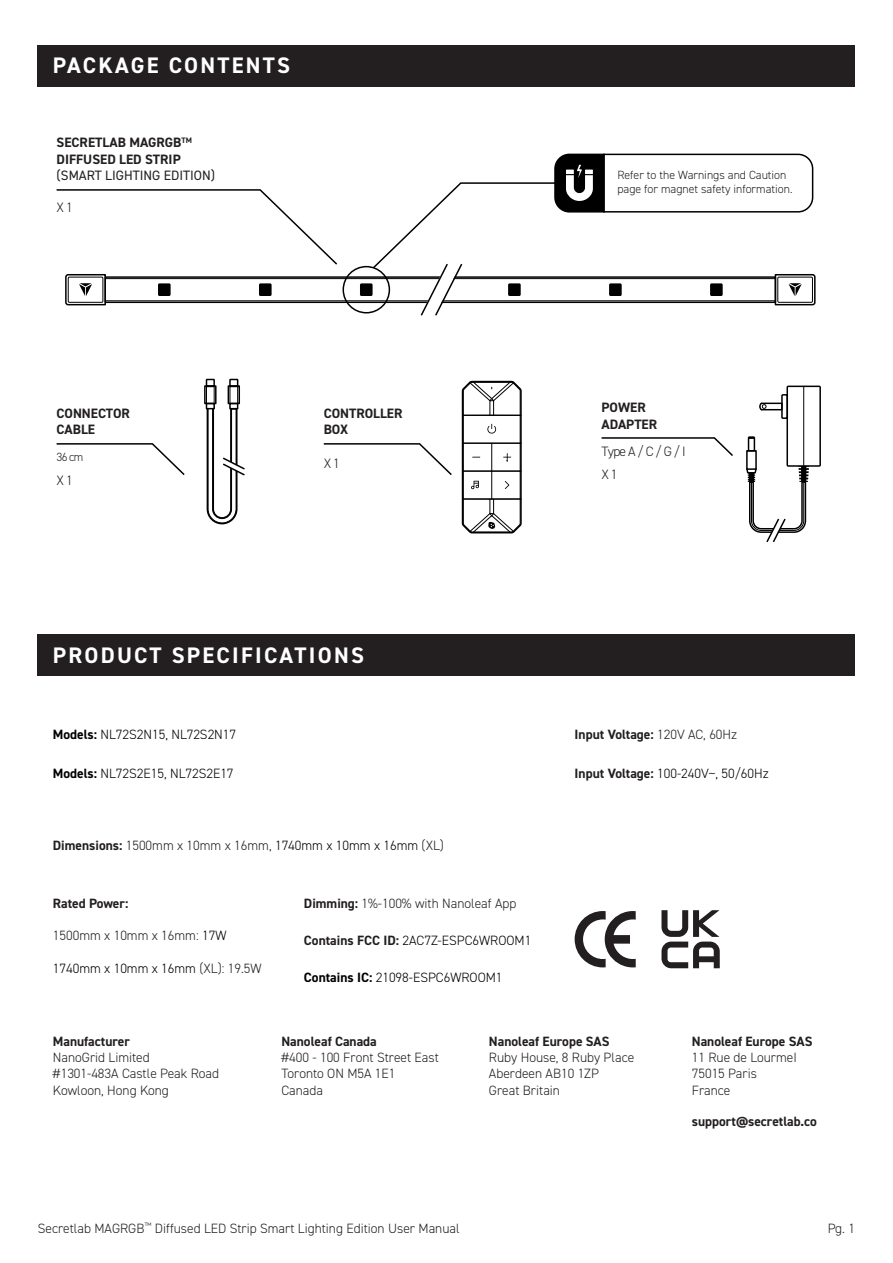
<style>
.page{position:relative;width:893px;height:1263px;background:#fff}
.page>*{position:absolute;margin:0;border:0;box-sizing:border-box;transform-origin:0 0}
.t1{font:700 22.5px "DIN2014";letter-spacing:.1em;color:#fff}
.t2{font:700 13.65px/16.4px "DIN2014";color:#231f20}
.t3{font:13.65px "DIN2014";color:#231f20}
.t4{font:300 13.65px "DIN2014";color:#231f20}
.t5{font:300 13.5px/16.2px "DIN2014";color:#231f20}
.t6{font:300 13.5px "DIN2014";color:#000}
.t7{font:700 13.5px "DIN2014";color:#231f20}
.t8{font:300 11.85px/14.2px "DIN2014";color:#231f20}
.s1{font-weight:700}
.s2{font-weight:300}
.s3{color:#000}
.s4{color:#231f20}
.s5{font-weight:700;color:#231f20}
</style>
<div class="page">
<div style="left:38px;top:45px;width:817px;height:41px;background:#231f20"></div>
<svg style="left:56px;top:443px;width:129px;height:32px"></svg>
<svg style="left:323px;top:443px;width:129px;height:32px"></svg>
<svg style="left:601px;top:437px;width:132px;height:19px"></svg>
<svg style="left:56px;top:153px;width:760px;height:163px"></svg>
<svg style="left:746px;top:385px;width:75px;height:158px"></svg>
<div style="left:38px;top:635px;width:817px;height:41px;background:#231f20"></div>
<svg style="left:575px;top:911px;width:61px;height:56px"></svg>
<svg style="left:661px;top:910px;width:59px;height:58px"></svg>
<div style="left:204px;top:385px;width:13px;height:19px;border:2px solid #000"></div>
<svg style="left:205px;top:378px;width:40px;height:147px"></svg>
<svg style="left:461px;top:380px;width:61px;height:154px"></svg>
<h1 class="t1" style="left:53px;top:50px;width:239px">PACKAGE CONTENTS</h1>
<p class="t2" style="left:57px;top:134px;width:137px">SECRETLAB MAGRGB<sup>TM<br></sup>DIFFUSED LED STRIP</p>
<p class="t3" style="left:57px;top:167px;width:160px">(SMART LIGHTING EDITION)</p>
<p class="t4" style="left:57px;top:199px;width:18px">X 1</p>
<p class="t2" style="left:57px;top:405px;width:75px">CONNECTOR<br>CABLE</p>
<p class="t8" style="left:57px;top:450px;width:28px">36 cm</p>
<p class="t4" style="left:57px;top:472px;width:18px">X 1</p>
<p class="t2" style="left:324px;top:405px;width:80px">CONTROLLER<br>BOX</p>
<p class="t4" style="left:324px;top:455px;width:18px">X 1</p>
<h1 class="t1" style="left:53px;top:640px;width:313px">PRODUCT SPECIFICATIONS</h1>
<p class="t8" style="left:617px;top:168px;width:177px">Refer to the Warnings and Caution page for magnet safety information.</p>
<p class="t2" style="left:602px;top:399px;width:57px">POWER<br>ADAPTER</p>
<p class="t4" style="left:602px;top:442px;width:86px">Type A / C / G / I</p>
<p class="t4" style="left:602px;top:466px;width:18px">X 1</p>
<p class="t6" style="left:53px;top:726px;width:185px"><span class="s1">Models:</span> NL72S2N15, NL72S2N17</p>
<p class="t7" style="left:575px;top:725px;width:164px">Input Voltage: <span class="s2">120V AC, 60Hz</span></p>
<p class="t6" style="left:53px;top:765px;width:182px"><span class="s1">Models:</span> NL72S2E15, NL72S2E17</p>
<p class="t5" style="left:53px;top:837px;width:393px"><span class="s1">Dimensions:</span> 1500mm x 10mm x 16mm, <span class="s3">1740mm x 10mm x 16mm</span> (XL)</p>
<p class="t7" style="left:53px;top:894px;width:77px">Rated Power:</p>
<p class="t5" style="left:53px;top:927px;width:175px">1500mm x 10mm x 16mm: <span class="s3">17W</span></p>
<p class="t6" style="left:53px;top:960px;width:210px">1740mm x 10mm x 16mm <span class="s4">(XL): 19.5W</span></p>
<p class="t5" style="left:304px;top:895px;width:214px"><span class="s1">Dimming:</span> 1%-100% with Nanoleaf App</p>
<p class="t6" style="left:304px;top:932px;width:229px"><span class="s5">Contains FCC ID:</span> 2AC7Z-ESPC6WROOM1</p>
<p class="t6" style="left:304px;top:969px;width:200px"><span class="s1">Contains IC:</span> 21098-ESPC6WROOM1</p>
<p class="t6" style="left:575px;top:765px;width:196px"><span class="s5">Input Voltage:</span> 100-240V~, 50/60Hz</p>
<p class="t7" style="left:53px;top:1032px;width:79px">Manufacturer</p>
<p class="t5" style="left:53px;top:1049px;width:168px">NanoGrid Limited<br>#1301-483A Castle Peak Road<br>Kowloon, Hong Kong</p>
<p class="t7" style="left:281px;top:1032px;width:97px">Nanoleaf Canada</p>
<p class="t5" style="left:281px;top:1049px;width:159px">#400 - 100 Front Street East<br>Toronto ON M5A 1E1<br>Canada</p>
<p class="t7" style="left:489px;top:1032px;width:122px">Nanoleaf Europe SAS</p>
<p class="t5" style="left:489px;top:1049px;width:147px">Ruby House, 8 Ruby Place<br>Aberdeen AB10 1ZP<br>Great Britain</p>
<p class="t7" style="left:692px;top:1032px;width:122px">Nanoleaf Europe SAS</p>
<p class="t5" style="left:692px;top:1049px;width:107px">11 Rue de LourmeI<br>75015 Paris<br>France</p>
<p class="t7" style="left:692px;top:1112px;width:127px">support@secretlab.co</p>
<p class="t5" style="left:38px;top:1220px;width:423px">Secretlab MAGRGB<sup>™</sup> Diffused LED Strip Smart Lighting Edition User Manual</p>
<p class="t5" style="left:828px;top:1220px;width:29px">Pg. 1</p>
</div>
